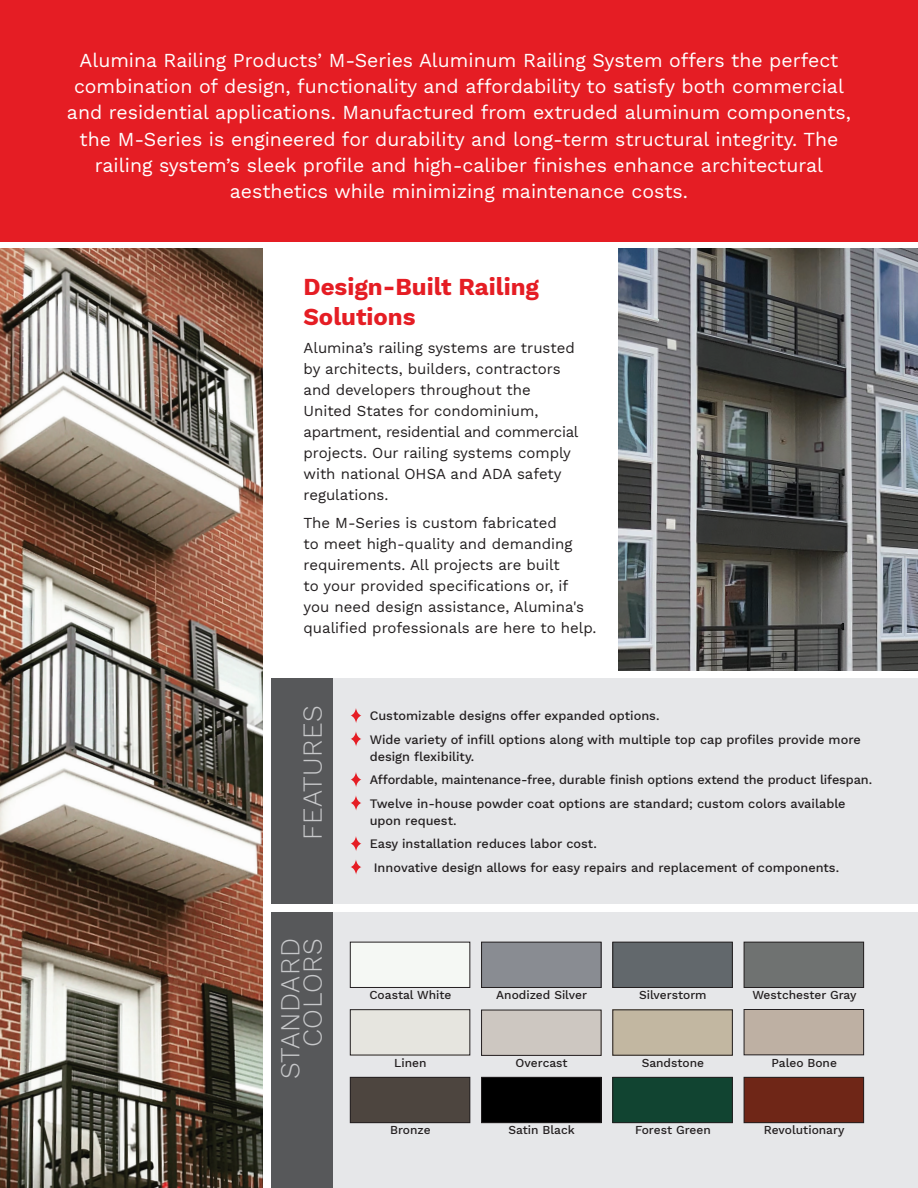
<style>
.page{position:relative;width:918px;height:1188px;background:#fff}
.page>*{position:absolute;margin:0;border:0;box-sizing:border-box;transform-origin:0 0}
.t1{font:300 27px/22.5px "Work Sans";letter-spacing:.02em;color:#c7c8ca;text-align:right}
.Small_Print_-_body_c{font:700 24px/30px "Work Sans";color:#e51d24}
.Small_Print_-_body_c-2{font:19.5px/26.2px "Work Sans";color:#fff;text-align:center}
.Small_Print_-_body_c-3{font:15px/21px "Work Sans";color:#231f20}
.Small_Print_-_body_c-4{font:500 12.75px/17.2px "Work Sans";color:#231f20}
.t2{font:500 12px "Work Sans";color:#231f20}
</style>
<div class="page">
<div style="left:0;top:0;width:918px;height:242px;background:#e51d24"></div>
<div style="left:333px;top:678px;width:585px;height:226px;background:#e6e7e9"></div>
<svg style="left:333px;top:912px;width:585px;height:276px;background:#d4d4d4"></svg>
<div style="left:272px;top:912px;width:61px;height:276px;background:#57585a"></div>
<img style="left:0;top:249px;width:262px;height:939px">
<img style="left:619px;top:249px;width:299px;height:422px">
<div style="left:352px;top:944px;width:116px;height:42px;background:#f5f8f4"></div>
<div style="left:350px;top:942px;width:120px;height:46px;border:1px solid #231f20"></div>
<div style="left:350px;top:1009px;width:120px;height:46px;border:1px solid #231f20"></div>
<div style="left:352px;top:1079px;width:116px;height:42px;background:#4d453f"></div>
<div style="left:350px;top:1077px;width:120px;height:46px;border:1px solid #231f20"></div>
<div style="left:612px;top:942px;width:121px;height:46px;border:1px solid #231f20"></div>
<div style="left:612px;top:1009px;width:121px;height:47px;border:1px solid #231f20"></div>
<div style="left:614px;top:1079px;width:117px;height:42px;background:#114431"></div>
<div style="left:612px;top:1077px;width:121px;height:46px;border:1px solid #231f20"></div>
<div style="left:481px;top:942px;width:120px;height:46px;border:1px solid #231f20"></div>
<div style="left:481px;top:1010px;width:120px;height:46px;border:1px solid #231f20"></div>
<div style="left:483px;top:1079px;width:116px;height:42px;background:#000"></div>
<div style="left:481px;top:1077px;width:120px;height:46px;border:1px solid #231f20"></div>
<div style="left:744px;top:942px;width:120px;height:46px;border:1px solid #231f20"></div>
<div style="left:744px;top:1009px;width:120px;height:46px;border:1px solid #231f20"></div>
<div style="left:746px;top:1079px;width:116px;height:42px;background:#6f2617"></div>
<div style="left:744px;top:1077px;width:120px;height:46px;border:1px solid #231f20"></div>
<div style="left:271px;top:678px;width:62px;height:226px;background:#57585a"></div>
<svg style="left:351px;top:708px;width:10px;height:15px"></svg>
<svg style="left:351px;top:731px;width:10px;height:16px"></svg>
<svg style="left:351px;top:772px;width:10px;height:15px"></svg>
<svg style="left:351px;top:795px;width:10px;height:16px"></svg>
<svg style="left:351px;top:836px;width:10px;height:15px"></svg>
<svg style="left:351px;top:860px;width:10px;height:15px"></svg>
<p class="Small_Print_-_body_c-2" style="left:67px;top:46px;width:786px">Alumina Railing Products’ M-Series Aluminum Railing System offers the perfect combination of design, functionality and affordability to satisfy both commercial and residential applications. Manufactured from extruded aluminum components, the M-Series is engineered for durability and long-term structural integrity. The railing system’s sleek profile and high-caliber finishes enhance architectural aesthetics while minimizing maintenance costs.</p>
<p class="Small_Print_-_body_c" style="left:304px;top:271px;width:237px">Design-Built Railing<br>Solutions</p>
<p class="Small_Print_-_body_c-3" style="left:304px;top:337px;width:276px">Alumina’s railing systems are trusted by architects, builders, contractors and developers throughout the United States for condominium, apartment, residential and commercial projects. Our railing systems comply with national OHSA and ADA safety regulations.</p>
<p class="Small_Print_-_body_c-3" style="left:304px;top:511px;width:294px">The M-Series is custom fabricated<br>to meet high-quality and demanding requirements. All projects are built<br>to your provided specifications or, if you need design assistance, Alumina's qualified professionals are here to help.</p>
<p class="t1" style="left:300px;top:840px;width:137px;rotate:-90deg">FEATURES</p>
<p class="t1" style="left:278px;top:1079px;width:142px;rotate:-90deg">STANDARD<br>COLORS</p>
<p class="Small_Print_-_body_c-4" style="left:370px;top:707px;width:291px">Customizable designs offer expanded options.</p>
<p class="Small_Print_-_body_c-4" style="left:370px;top:730px;width:493px">Wide variety of infill options along with multiple top cap profiles provide more design flexibility.</p>
<p class="Small_Print_-_body_c-4" style="left:370px;top:771px;width:504px">Affordable, maintenance-free, durable finish options extend the product lifespan.</p>
<p class="Small_Print_-_body_c-4" style="left:370px;top:794px;width:477px">Twelve in-house powder coat options are standard; custom colors available upon request.</p>
<p class="Small_Print_-_body_c-4" style="left:370px;top:835px;width:229px">Easy installation reduces labor cost.</p>
<p class="Small_Print_-_body_c-4" style="left:374px;top:858px;width:467px">Innovative design allows for easy repairs and replacement of components.</p>
<p class="t2" style="left:369px;top:986px;width:83px">Coastal White</p>
<p class="t2" style="left:496px;top:986px;width:92px">Anodized Silver</p>
<p class="t2" style="left:639px;top:986px;width:69px">Silverstorm</p>
<p class="t2" style="left:752px;top:986px;width:106px">Westchester Gray</p>
<p class="t2" style="left:394px;top:1053px;width:34px">Linen</p>
<p class="t2" style="left:516px;top:1053px;width:54px">Overcast</p>
<p class="t2" style="left:642px;top:1053px;width:64px">Sandstone</p>
<p class="t2" style="left:771px;top:1053px;width:67px">Paleo Bone</p>
<p class="t2" style="left:390px;top:1121px;width:42px">Bronze</p>
<p class="t2" style="left:509px;top:1121px;width:68px">Satin Black</p>
<p class="t2" style="left:635px;top:1121px;width:77px">Forest Green</p>
<p class="t2" style="left:764px;top:1121px;width:82px">Revolutionary</p>
</div>
